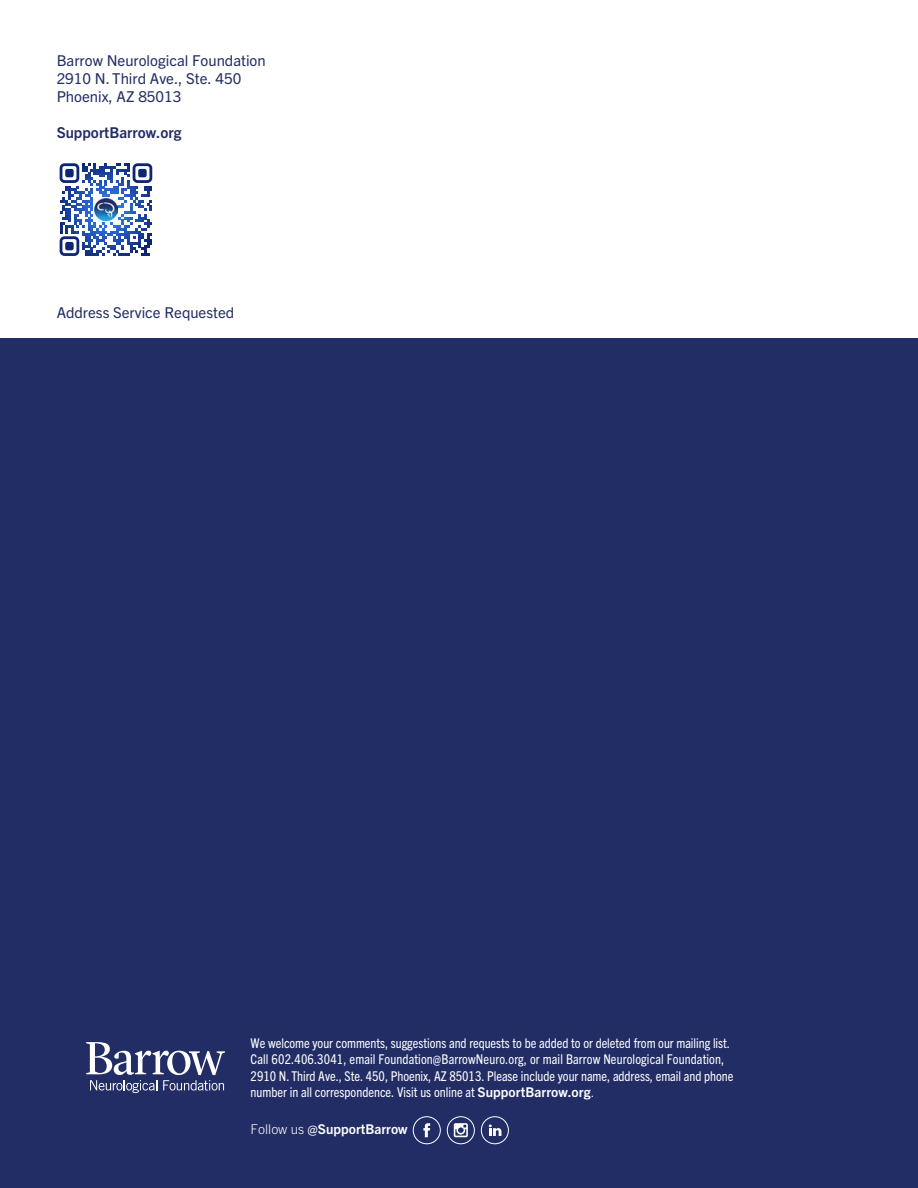
<style>
.page{position:relative;width:918px;height:1188px;background:#fff}
.page>*{position:absolute;margin:0;border:0;box-sizing:border-box;transform-origin:0 0}
.t1{font:15px/18px "Trade Gothic Next LT Pro";color:#222d65}
.t2{font:700 15px "Trade Gothic Next LT Pro";color:#222d65}
.t3{font:condensed 13.5px/16.5px "Trade Gothic Next LT Pro";letter-spacing:-.005em;color:#fff}
.t4{font:700 13.5px "Trade Gothic Next LT Pro";color:#fff}
.s1{font-weight:700;font-stretch:normal}
.s2{font-weight:300;font-stretch:normal}
.s3{font-weight:300}
.s4{font-weight:400}
</style>
<div class="page">
<div style="left:0;top:338px;width:918px;height:850px;background:#222d65"></div>
<div style="left:413px;top:1116px;width:28px;height:28px;border:1px solid #fff;border-radius:50%"></div>
<svg style="left:423px;top:1123px;width:7px;height:14px"></svg>
<div style="left:447px;top:1116px;width:28px;height:28px;border:1px solid #fff;border-radius:50%"></div>
<svg style="left:454px;top:1123px;width:14px;height:14px"></svg>
<div style="left:481px;top:1116px;width:28px;height:28px;border:1px solid #fff;border-radius:50%"></div>
<svg style="left:489px;top:1125px;width:12px;height:11px"></svg>
<svg style="left:86px;top:1042px;width:139px;height:51px"></svg>
<svg style="left:60px;top:163px;width:92px;height:93px"></svg>
<img style="left:95px;top:199px;width:22px;height:22px">
<p class="t1" style="left:57px;top:51px;width:211px">Barrow Neurological Foundation<br>2910 N. Third Ave., Ste. 450<br>Phoenix, AZ 85013</p>
<p class="t2" style="left:57px;top:122px;width:126px">SupportBarrow.org</p>
<p class="t1" style="left:57px;top:303px;width:179px">Address Service Requested</p>
<p class="t3" style="left:251px;top:1034px;width:484px">We welcome your comments, suggestions and requests to be added to or deleted from our mailing list.<br>Call 602.406.3041, email Foundation@BarrowNeuro.org, or mail Barrow Neurological Foundation, 2910 N. Third Ave., Ste. 450, Phoenix, AZ 85013. Please include your name, address, email and phone number in all correspondence. Visit us online at <span class="s1">SupportBarrow.org</span><span class="s2">.</span></p>
<p class="t4" style="left:251px;top:1120px;width:158px"><span class="s3">Follow us</span> <span class="s4">@</span>SupportBarrow</p>
</div>
